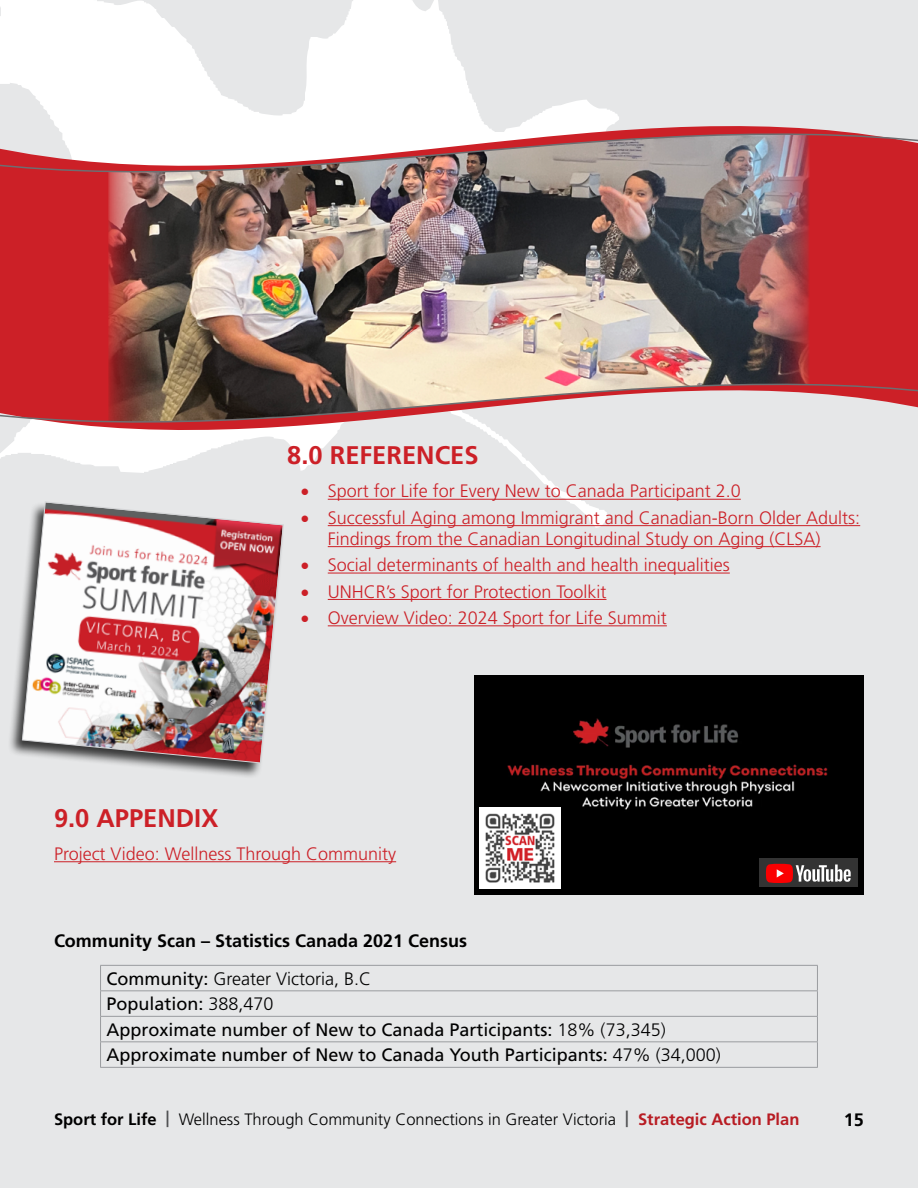
<style>
.page{position:relative;width:918px;height:1188px;background:#e6e7e8}
.page>*{position:absolute;margin:0;border:0;box-sizing:border-box;transform-origin:0 0}
.t1{font:700 25.5px "Frutiger LT Std";color:#cc2027}
.t2{font:300 18px/21px "Frutiger LT Std";color:#cc2027}
.t3{font:18px/25.5px "Frutiger LT Std";color:#000}
.t4{font:700 18px/38px "Frutiger LT Std";color:#000}
.t5{font:300 16.5px "Frutiger LT Std";color:#000}
.s1{font-weight:400}
.s2{font-weight:300}
.s3{font-weight:700}
.s4{font-weight:700;color:#5a5b5d}
.s5{font-weight:700;color:#cc2027}
</style>
<div class="page">
<svg style="left:0;top:0;width:619px;height:528px"></svg>
<img style="left:0;top:122px;width:918px;height:313px">
<hr style="left:328px;top:499px;width:413px;height:1px;background:#cc2027">
<hr style="left:328px;top:525px;width:532px;height:1px;background:#cc2027">
<hr style="left:328px;top:546px;width:493px;height:1px;background:#cc2027">
<hr style="left:328px;top:573px;width:402px;height:1px;background:#cc2027">
<hr style="left:328px;top:599px;width:279px;height:1px;background:#cc2027">
<hr style="left:328px;top:625px;width:339px;height:1px;background:#cc2027">
<div style="left:7px;top:502px;width:278px;height:277px;background:#000;opacity:.75"></div>
<img style="left:22px;top:501px;width:262px;height:262px">
<hr style="left:54px;top:861px;width:342px;height:1px;background:#cc2027">
<hr style="left:100px;top:965px;width:718px;height:1px;background:#9a9c9f">
<hr style="left:100px;top:990px;width:718px;height:1px;background:#9a9c9f">
<hr style="left:100px;top:1016px;width:718px;height:1px;background:#9a9c9f">
<hr style="left:100px;top:1041px;width:718px;height:1px;background:#9a9c9f">
<svg style="left:100px;top:966px;width:1px;height:101px"></svg>
<svg style="left:817px;top:966px;width:1px;height:101px"></svg>
<hr style="left:100px;top:1067px;width:718px;height:1px;background:#9a9c9f">
<img style="left:474px;top:675px;width:390px;height:219px">
<img style="left:480px;top:808px;width:81px;height:81px">
<div style="left:760px;top:859px;width:98px;height:28px;background:#333"></div>
<svg style="left:766px;top:864px;width:85px;height:19px"></svg>
<h1 class="t1" style="left:287px;top:441px;width:193px">8.0 REFERENCES</h1>
<p class="t2" style="left:301px;top:481px;width:442px">• Sport for Life for Every New to Canada Participant 2. 0</p>
<p class="t2" style="left:328px;top:507px;width:534px;text-indent:-27px">• Successful Aging among Immigrant and Canadian-Born Older Adults:<br>Findings from the Canadian Longitudinal Study on Aging (CLSA)</p>
<p class="t2" style="left:301px;top:555px;width:431px">• Social determinants of health and health inequalities</p>
<p class="t2" style="left:301px;top:581px;width:307px">• UNHCR’s Sport for Protection Toolkit</p>
<p class="t2" style="left:301px;top:608px;width:368px">• Overview Video: 2024 Sport for Life Summit</p>
<h1 class="t1" style="left:54px;top:803px;width:166px">9.0 APPENDIX</h1>
<p class="t2" style="left:54px;top:844px;width:344px">Project Video: Wellness Through Community</p>
<p class="t4" style="left:107px;top:922px;width:362px;text-indent:-53px">Community Scan – Statistics Canada 2021 Census<br><span class="s1">Community:</span> <span class="s2">Greater Victoria, B. C</span></p>
<p class="t3" style="left:107px;top:991px;width:616px">Population: <span class="s2">388,470<br></span>Approximate number of New to Canada Participants: <span class="s2">18% (73,345)<br></span>Approximate number of New to Canada Youth Participants: <span class="s2">47% (34,000)</span></p>
<p class="t5" style="left:54px;top:1110px;width:747px"><span class="s3">Sport for Life</span> <span class="s4">|</span> Wellness Through Community Connections in Greater Victoria <span class="s4">|</span> <span class="s5">Strategic Action Plan</span></p>
<p class="t4" style="left:844px;top:1101px;width:22px">15</p>
</div>
